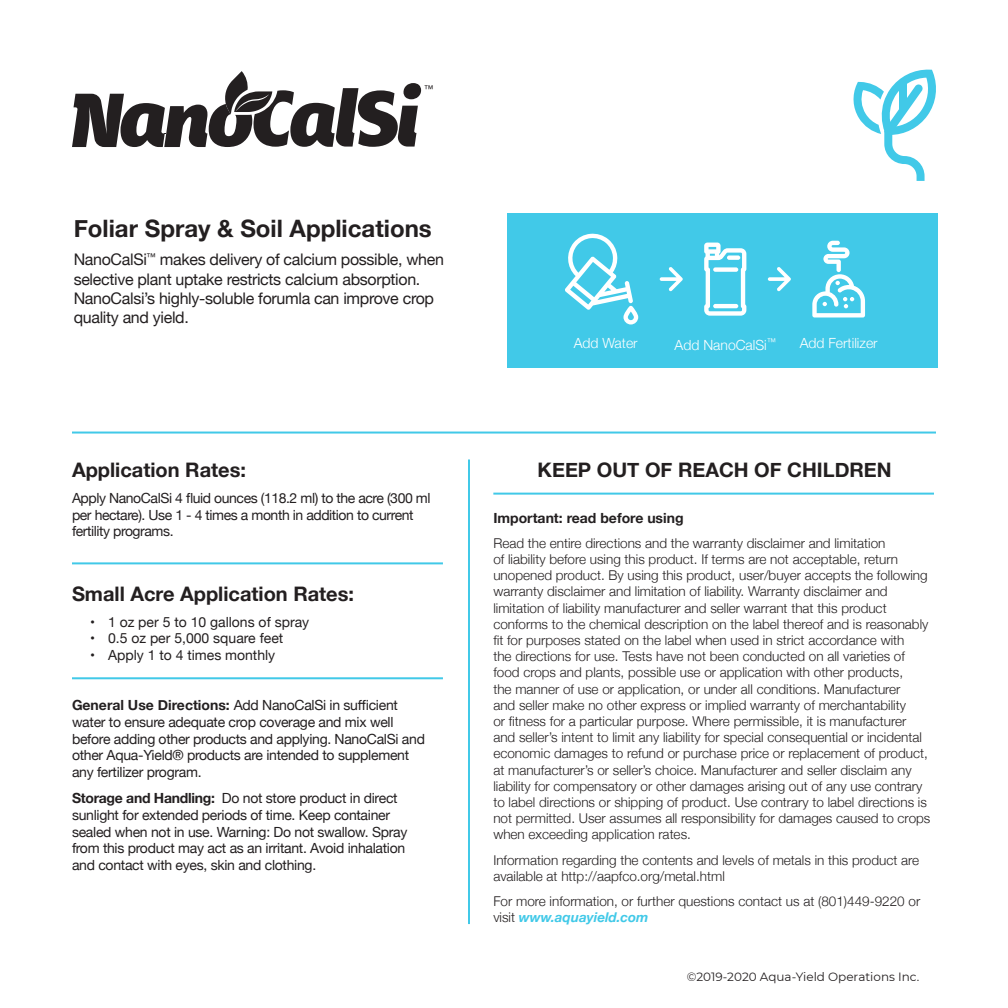
<style>
.page{position:relative;width:1008px;height:1008px;background:#fff}
.page>*{position:absolute;margin:0;border:0;box-sizing:border-box;transform-origin:0 0}
.t1{font:700 24px "Helvetica Neue";color:#231f20}
.t2{font:700 20px "Helvetica Neue";color:#231f20}
.Basic{font:16px/19.2px "Helvetica Neue";letter-spacing:-.02em;color:#231f20}
.Basic-2{font:14px/16.8px "Helvetica Neue";letter-spacing:-.02em;color:#231f20}
.Basic-3{font:14px "Helvetica Neue";color:#231f20}
.t3{font:300 14px "Helvetica Neue";color:#fff}
.t4{font:700 14px "Helvetica Neue";color:#231f20}
.t5{font:300 13.6px/16.2px "Helvetica Neue";color:#231f20}
.t6{font:12px "Montserrat";color:#231f20}
.t7{font:9.4px "Helvetica Neue";color:#231f20}
.s1{font-weight:700}
.s2{font-weight:700;font-style:italic;color:#41c9e8}
</style>
<div class="page">
<hr style="left:72px;top:562px;width:371px;height:2px;background:#41c9e8">
<hr style="left:72px;top:677px;width:371px;height:2px;background:#41c9e8">
<hr style="left:72px;top:432px;width:864px;height:2px;background:#41c9e8">
<hr style="left:468px;top:459px;width:2px;height:465px;background:#41c9e8">
<div style="left:507px;top:214px;width:431px;height:154px;background:#41c9e8"></div>
<svg style="left:565px;top:233px;width:73px;height:92px"></svg>
<svg style="left:812px;top:241px;width:53px;height:77px"></svg>
<svg style="left:704px;top:243px;width:42px;height:73px"></svg>
<div style="left:727px;top:255px;width:13px;height:5px;background:#fff;border-radius:2px"></div>
<svg style="left:660px;top:267px;width:23px;height:24px"></svg>
<svg style="left:768px;top:267px;width:23px;height:24px"></svg>
<svg style="left:853px;top:69px;width:83px;height:112px"></svg>
<hr style="left:493px;top:493px;width:441px;height:2px;background:#41c9e8">
<svg style="left:72px;top:71px;width:349px;height:76px"></svg>
<p class="t7" style="left:424px;top:82px;width:11px">™</p>
<h2 class="t1" style="left:74px;top:210px;width:360px">Foliar Spray &amp; Soil Applications</h2>
<p class="Basic" style="left:74px;top:251px;width:372px">NanoCalSi<sup>™</sup> makes delivery of calcium possible, when selective plant uptake restricts calcium absorption.<br>NanoCalsi’s highly-soluble forumla can improve crop quality and yield.</p>
<p class="t2" style="left:72px;top:454px;width:175px">Application Rates:</p>
<p class="Basic-2" style="left:72px;top:490px;width:360px">Apply NanoCalSi 4 fluid ounces (118.2 ml) to the acre (300 ml per hectare). Use 1 - 4 times a month in addition to current fertility programs.</p>
<p class="t2" style="left:72px;top:578px;width:284px">Small Acre Application Rates:</p>
<p class="Basic-3" style="left:90px;top:612px;width:221px">• 1 oz per 5 to 10 gallons of spray</p>
<p class="Basic-3" style="left:90px;top:628px;width:195px">• 0.5 oz per 5,000 square feet</p>
<p class="Basic-3" style="left:90px;top:645px;width:187px">• Apply 1 to 4 times monthly</p>
<p class="Basic-2" style="left:72px;top:697px;width:354px"><span class="s1">General Use Directions:</span> Add NanoCalSi in sufficient water to ensure adequate crop coverage and mix well before adding other products and applying. NanoCalSi and other Aqua-Yield® products are intended to supplement any fertilizer program.</p>
<p class="Basic-2" style="left:72px;top:790px;width:337px"><span class="s1">Storage and Handling:</span> Do not store product in direct sunlight for extended periods of time. Keep container sealed when not in use. Warning: Do not swallow. Spray from this product may act as an irritant. Avoid inhalation and contact with eyes, skin and clothing.</p>
<p class="t3" style="left:574px;top:332px;width:66px">Add Water</p>
<p class="t3" style="left:675px;top:334px;width:103px">Add NanoCalSi<sup>™</sup></p>
<p class="t3" style="left:800px;top:332px;width:80px">Add Fertilizer</p>
<p class="t2" style="left:538px;top:454px;width:356px">KEEP OUT OF REACH OF CHILDREN</p>
<p class="t4" style="left:493px;top:507px;width:192px">Important: read before using</p>
<p class="t5" style="left:493px;top:534px;width:439px">Read the entire directions and the warranty disclaimer and limitation<br>of liability before using this product. If terms are not acceptable, return unopened product. By using this product, user/buyer accepts the following warranty disclaimer and limitation of liability. Warranty disclaimer and limitation of liability manufacturer and seller warrant that this product conforms to the chemical description on the label thereof and is reasonably fit for purposes stated on the label when used in strict accordance with<br>the directions for use. Tests have not been conducted on all varieties of food crops and plants, possible use or application with other products,<br>the manner of use or application, or under all conditions. Manufacturer<br>and seller make no other express or implied warranty of merchantability<br>or fitness for a particular purpose. Where permissible, it is manufacturer and seller’s intent to limit any liability for special consequential or incidental economic damages to refund or purchase price or replacement of product, at manufacturer’s or seller’s choice. Manufacturer and seller disclaim any liability for compensatory or other damages arising out of any use contrary to label directions or shipping of product. Use contrary to label directions is not permitted. User assumes all responsibility for damages caused to crops when exceeding application rates.</p>
<p class="t5" style="left:493px;top:851px;width:427px">Information regarding the contents and levels of metals in this product are available at http://aapfco.org/metal.html</p>
<p class="t5" style="left:493px;top:892px;width:428px">For more information, or further questions contact us at (801)449-9220 or visit <span class="s2">www.aquayield.com</span></p>
<p class="t6" style="left:687px;top:968px;width:234px">©2019-2020 Aqua-Yield Operations Inc.</p>
</div>
